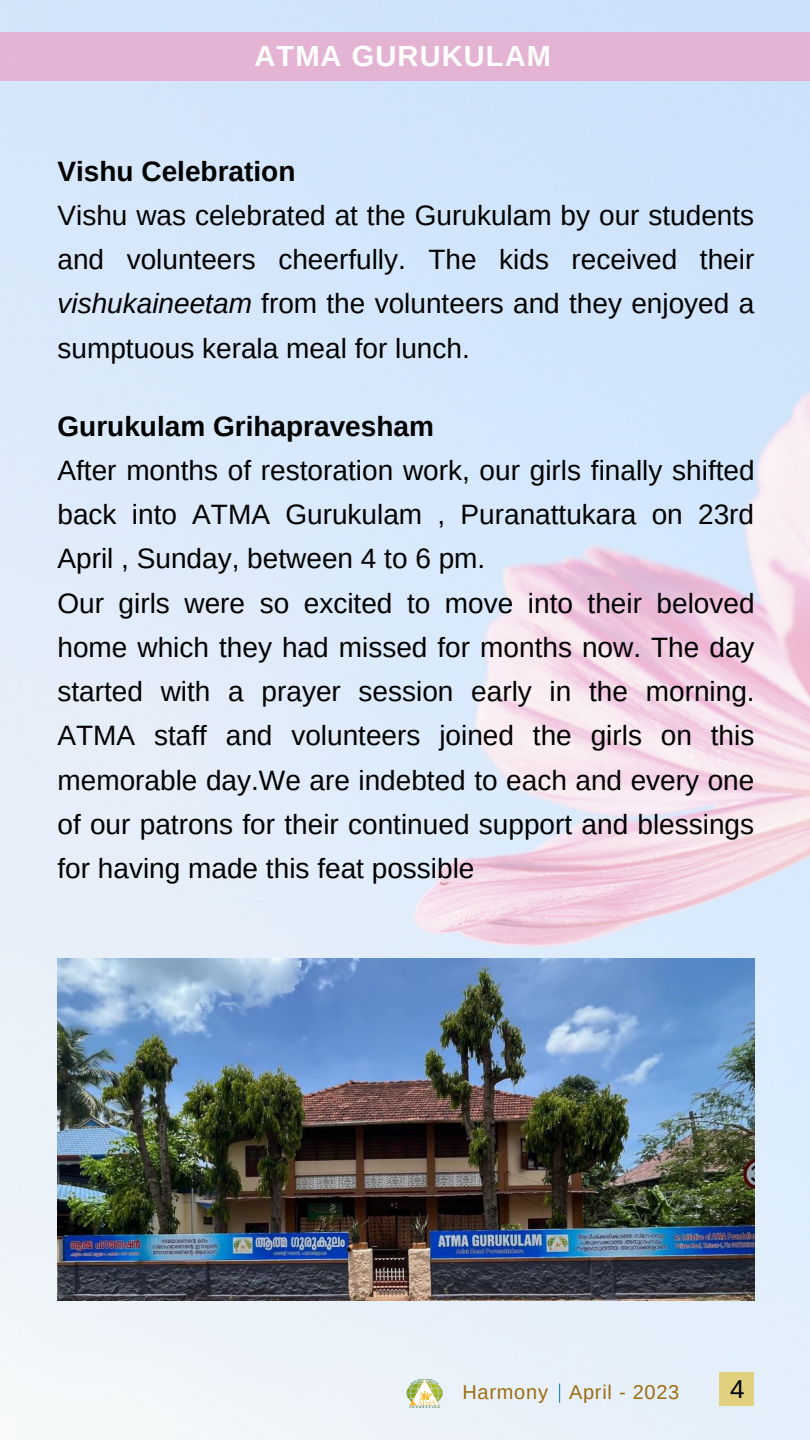
<style>
.page{position:relative;width:810px;height:1440px;background:#fff}
.page>*{position:absolute;margin:0;border:0;box-sizing:border-box;transform-origin:0 0}
.t1{font:700 29.1px "Arimo";letter-spacing:.035em;color:#fffffe}
.t2{font:28px/44.2px "Arimo";color:#000;text-align:justify}
.t3{font:700 28px "Arimo";color:#000}
.t4{font:26px "Arimo";color:#000}
.t5{font:20px "Arimo";letter-spacing:.035em;color:#9d6c0d}
.s1{font-style:italic}
</style>
<div class="page">
<img style="left:0;top:0;width:810px;height:1440px">
<img style="left:405px;top:1379px;width:39px;height:29px">
<div style="left:719px;top:1372px;width:35px;height:33px;background:#e1d07d"></div>
<div style="left:0;top:33px;width:810px;height:48px;background:#e4b3d4"></div>
<svg style="left:559px;top:1384px;width:1px;height:19px"></svg>
<img style="left:57px;top:959px;width:698px;height:342px">
<p class="t1" style="left:254px;top:40px;width:298px">ATMA GURUKULAM</p>
<p class="t3" style="left:57px;top:155px;width:239px">Vishu Celebration</p>
<p class="t2" style="left:57px;top:193px;width:698px">Vishu was celebrated at the Gurukulam by our students and volunteers cheerfully. The kids received their <span class="s1">vishukaineetam</span> from the volunteers and they enjoyed a sumptuous kerala meal for lunch.</p>
<p class="t3" style="left:57px;top:410px;width:378px">Gurukulam Grihapravesham</p>
<p class="t2" style="left:57px;top:448px;width:699px">After months of restoration work, our girls finally shifted back into ATMA Gurukulam , Puranattukara on 23rd April , Sunday, between 4 to 6 pm.</p>
<p class="t2" style="left:57px;top:581px;width:699px">Our girls were so excited to move into their beloved home which they had missed for months now. The day started with a prayer session early in the morning.<br>ATMA staff and volunteers joined the girls on this memorable day.We are indebted to each and every one of our patrons for their continued support and blessings for having made this feat possible</p>
<p class="t5" style="left:462px;top:1381px;width:87px">Harmony</p>
<p class="t5" style="left:569px;top:1381px;width:112px">April - 2023</p>
<p class="t4" style="left:730px;top:1375px;width:16px">4</p>
</div>
